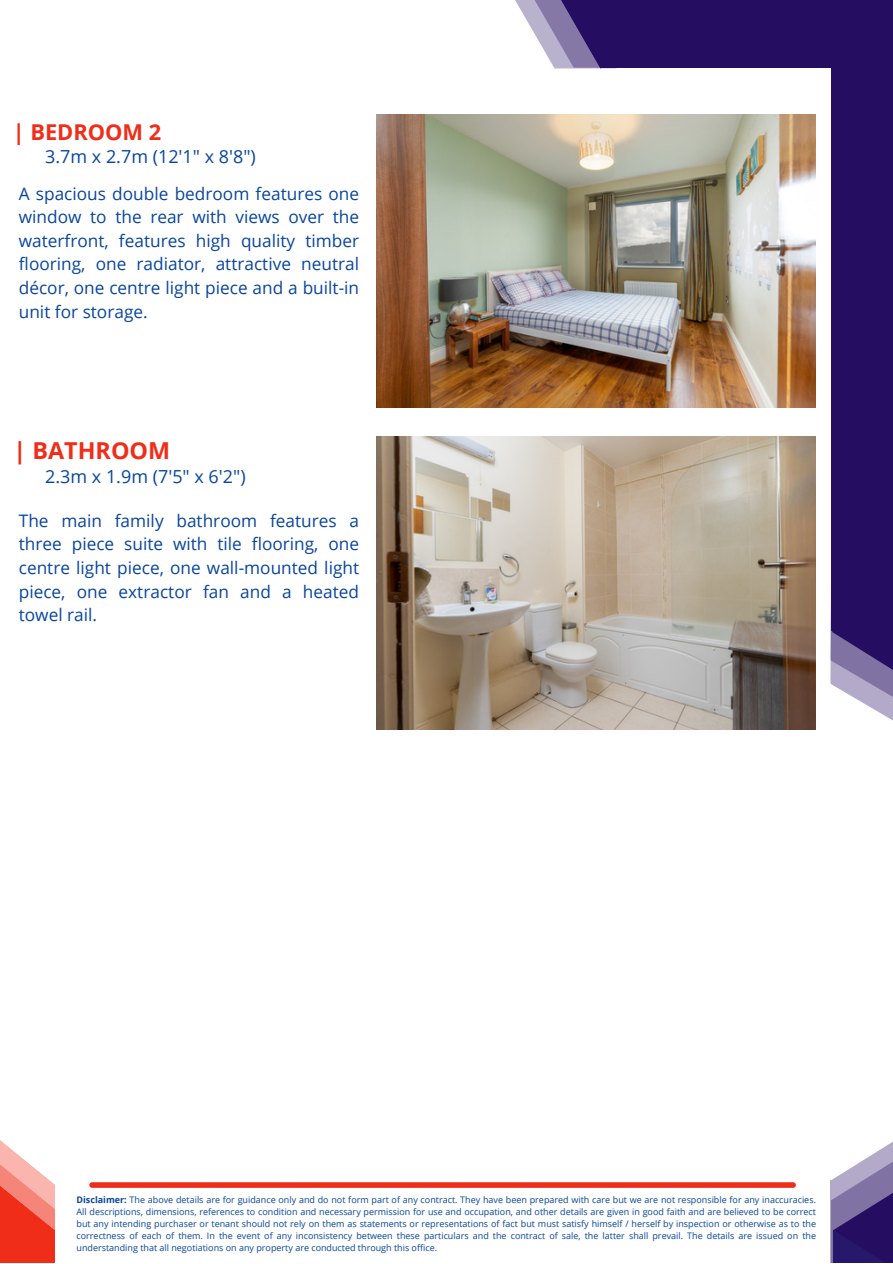
<style>
.page{position:relative;width:893px;height:1264px;background:#fff}
.page>*{position:absolute;margin:0;border:0;box-sizing:border-box;transform-origin:0 0}
.t1{font:700 23.25px "Open Sans";color:#ef2d19}
.t2{font:700 21.9px "Open Sans";color:#ef2d19}
.t3{font:18px "Open Sans";color:#08459d}
.t4{font:17.25px/23.5px "Open Sans";color:#08459d;text-align:justify}
.t5{font:9px/12px "Open Sans";color:#08459d;text-align:justify}
.s1{font-weight:700}
</style>
<div class="page">
<div style="left:92px;top:1182px;width:701px;height:5px;background:#ef2d19"></div>
<svg style="left:0;top:1140px;width:55px;height:122px"></svg>
<img style="left:376px;top:115px;width:439px;height:292px">
<img style="left:376px;top:437px;width:439px;height:292px">
<div style="left:830px;top:1199px;width:62px;height:63px;background:#28186c"></div>
<svg style="left:830px;top:1142px;width:62px;height:110px"></svg>
<svg style="left:515px;top:0;width:13px;height:22px"></svg>
<svg style="left:528px;top:0;width:27px;height:68px;fill:#b9b2cd"></svg>
<div style="left:601px;top:0;width:291px;height:68px;background:#250e62"></div>
<svg style="left:830px;top:599px;width:62px;height:121px"></svg>
<div style="left:831px;top:0;width:61px;height:630px;background:#250e62"></div>
<svg style="left:831px;top:630px;width:61px;height:61px;background:#6d5d96"></svg>
<svg style="left:555px;top:0;width:46px;height:68px;background:#5f4e8c"></svg>
<p class="t2" style="left:13px;top:116px;width:150px">| BEDROOM 2</p>
<p class="t3" style="left:45px;top:144px;width:212px">3.7m x 2.7m (12'1" x 8'8")</p>
<p class="t4" style="left:19px;top:181px;width:342px">A spacious double bedroom features one window to the rear with views over the waterfront, features high quality timber flooring, one radiator, attractive neutral décor, one centre light piece and a built-in unit for storage.</p>
<p class="t1" style="left:14px;top:434px;width:158px">| BATHROOM</p>
<p class="t3" style="left:45px;top:463px;width:202px">2.3m x 1.9m (7'5" x 6'2")</p>
<p class="t4" style="left:19px;top:508px;width:342px">The main family bathroom features a three piece suite with tile flooring, one centre light piece, one wall-mounted light piece, one extractor fan and a heated towel rail.</p>
<p class="t5" style="left:77px;top:1193px;width:741px"><span class="s1">Disclaimer:</span> The above details are for guidance only and do not form part of any contract. They have been prepared with care but we are not responsible for any inaccuracies.<br>All descriptions, dimensions, references to condition and necessary permission for use and occupation, and other details are given in good faith and are believed to be correct but any intending purchaser or tenant should not rely on them as statements or representations of fact but must satisfy himself / herself by inspection or otherwise as to the correctness of each of them. In the event of any inconsistency between these particulars and the contract of sale, the latter shall prevail. The details are issued on the understanding that all negotiations on any property are conducted through this office.</p>
</div>
